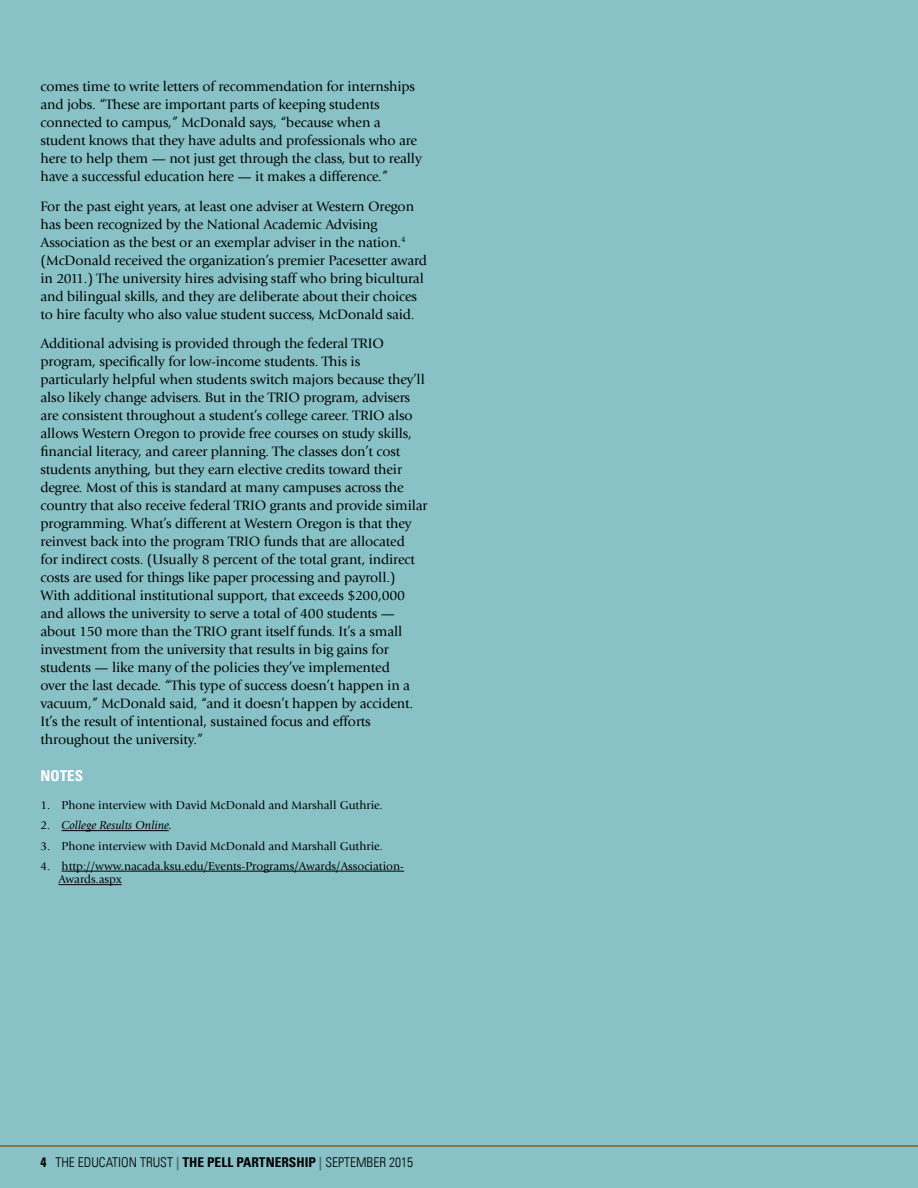
<style>
.page{position:relative;width:918px;height:1188px;background:#88c2c7}
.page>*{position:absolute;margin:0;border:0;box-sizing:border-box;transform-origin:0 0}
.t1{font:700 condensed 15px "Univers LT";color:#fff}
.t2{font:14.25px/18px "Giovanni";letter-spacing:-.01em;color:#000}
.t3{font:300 condensed 13.5px "Univers LT";color:#000}
.t4{font:12px/13.5px "Giovanni";color:#000}
.t5{font:italic 12px "Giovanni";color:#000}
.s1{font-style:normal}
.s2{font-weight:700}
.s3{font-weight:700;color:#939598}
</style>
<div class="page">
<hr style="left:62px;top:830px;width:107px;height:1px;background:#000">
<hr style="left:62px;top:871px;width:342px;height:1px;background:#000">
<hr style="left:58px;top:884px;width:64px;height:1px;background:#000">
<p class="t2" style="left:40px;top:78px;width:383px">comes time to write letters of recommendation for internships and jobs. “These are important parts of keeping students connected to campus,” McDonald says, “because when a student knows that they have adults and professionals who are here to help them — not just get through the class, but to really have a successful education here — it makes a difference.”</p>
<p class="t2" style="left:40px;top:197px;width:388px">For the past eight years, at least one adviser at Western Oregon has been recognized by the National Academic Advising Association as the best or an exemplar adviser in the nation.<sup>4 </sup>(McDonald received the organization’s premier Pacesetter award in 2011.) The university hires advising staff who bring bicultural and bilingual skills, and they are deliberate about their choices to hire faculty who also value student success, McDonald said.</p>
<p class="t2" style="left:40px;top:334px;width:389px">Additional advising is provided through the federal TRIO program, specifically for low-income students. This is particularly helpful when students switch majors because they’ll also likely change advisers. But in the TRIO program, advisers are consistent throughout a student’s college career. TRIO also allows Western Oregon to provide free courses on study skills, financial literacy, and career planning. The classes don’t cost students anything, but they earn elective credits toward their degree. Most of this is standard at many campuses across the country that also receive federal TRIO grants and provide similar programming. What’s different at Western Oregon is that they reinvest back into the program TRIO funds that are allocated<br>for indirect costs. (Usually 8 percent of the total grant, indirect costs are used for things like paper processing and payroll.)<br>With additional institutional support, that exceeds $200,000 and allows the university to serve a total of 400 students — about 150 more than the TRIO grant itself funds. It’s a small investment from the university that results in big gains for students — like many of the policies they’ve implemented<br>over the last decade. “This type of success doesn’t happen in a vacuum,” McDonald said, “and it doesn’t happen by accident.<br>It’s the result of intentional, sustained focus and efforts throughout the university.”</p>
<p class="t1" style="left:40px;top:766px;width:44px">NOTES</p>
<p class="t4" style="left:40px;top:798px;width:343px">1. Phone interview with David McDonald and Marshall Guthrie.</p>
<p class="t5" style="left:40px;top:818px;width:133px"><span class="s1">2.</span> College Results Online.</p>
<p class="t4" style="left:40px;top:839px;width:343px">3. Phone interview with David McDonald and Marshall Guthrie.</p>
<p class="t4" style="left:58px;top:859px;width:347px;text-indent:-18px">4. http://www.nacada.ksu.edu/Events-Programs/Awards/Association-<br>Awards.aspx</p>
<p class="t3" style="left:40px;top:1154px;width:374px"><span class="s2">4</span> THE EDUCATION TRUST <span class="s3">|</span> <span class="s2">THE PELL PARTNERSHIP</span> <span class="s3">|</span> SEPTEMBER 2015</p>
</div>
